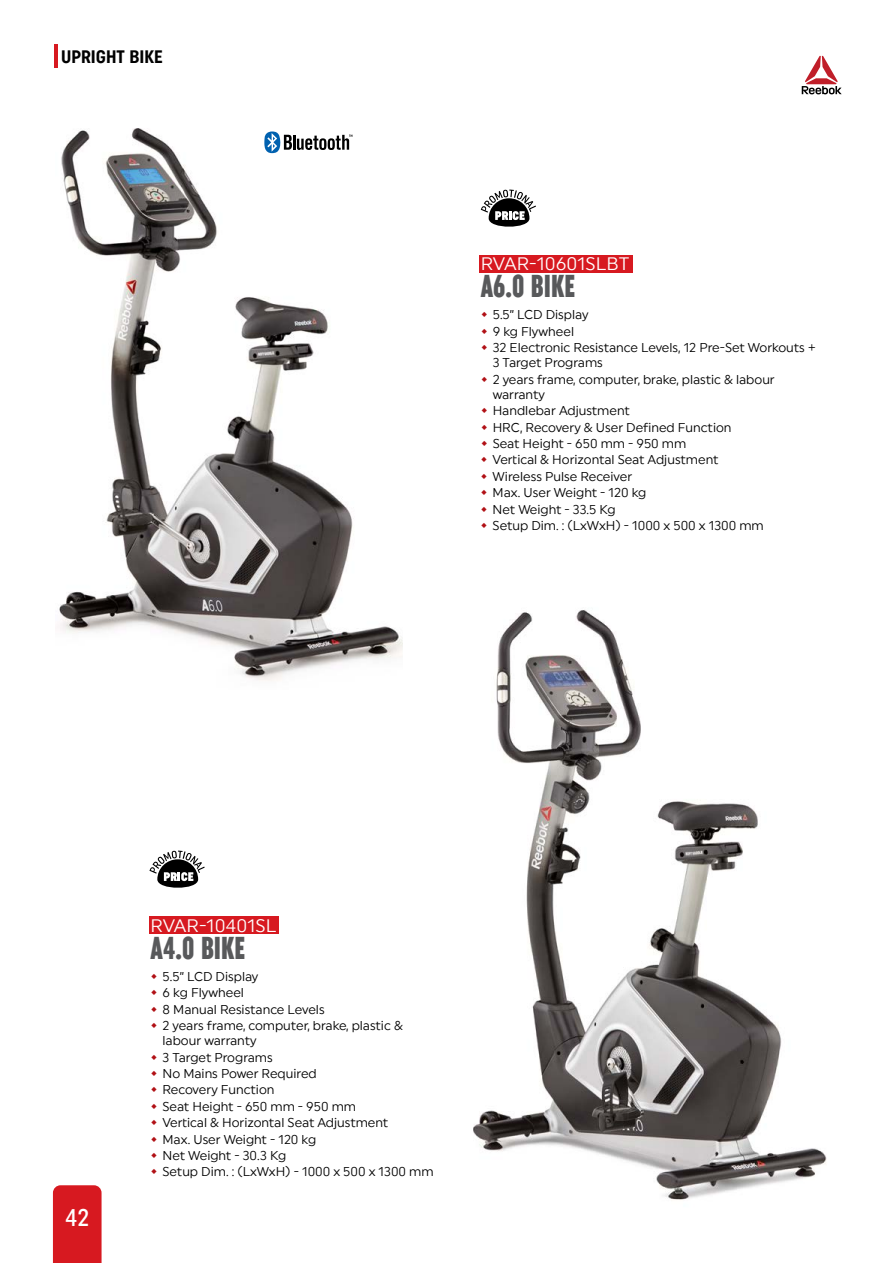
<style>
.page{position:relative;width:893px;height:1263px;background:#fff}
.page>*{position:absolute;margin:0;border:0;box-sizing:border-box;transform-origin:0 0}
.t1{font:31.5px "Uniform Extra Condensed 5";color:#58595b;scale:.95 1}
.t2{font:24px "Uniform Condensed 2";color:#fff}
.t3{font:18px "Uniform Regular 3";color:#fff}
.t4{font:18px "Uniform Condensed 4";color:#000}
.t5{font:12.75px/16.2px "Uniform Regular 3";color:#000}
</style>
<div class="page">
<div style="left:53px;top:1185px;width:49px;height:78px;background:#d71920"></div>
<hr style="left:54px;top:45px;width:3px;height:23px;background:#d71920">
<div style="left:480px;top:255px;width:153px;height:17px;background:#d71920"></div>
<img style="left:59px;top:128px;width:344px;height:553px">
<svg style="left:264px;top:131px;width:88px;height:22px"></svg>
<div style="left:149px;top:916px;width:129px;height:18px;background:#d71920"></div>
<img style="left:473px;top:610px;width:354px;height:590px">
<svg style="left:481px;top:190px;width:55px;height:37px"></svg>
<svg style="left:149px;top:850px;width:56px;height:38px"></svg>
<svg style="left:802px;top:56px;width:40px;height:38px"></svg>
<h3 class="t4" style="left:61px;top:46px;width:103px">UPRIGHT BIKE</h3>
<h3 class="t3" style="left:481px;top:253px;width:150px">RVAR-10601SLBT</h3>
<h1 class="t1" style="left:481px;top:268px;width:101px">A6.0 BIKE</h1>
<p class="t5" style="left:493px;top:306px;width:324px">5.5” LCD Display<br>9 kg Flywheel<br>32 Electronic Resistance Levels, 12 Pre-Set Workouts +<br>3 Target Programs<br>2 years frame, computer, brake, plastic &amp; labour warranty<br>Handlebar Adjustment<br>HRC, Recovery &amp; User Defined Function<br>Seat Height - 650 mm - 950 mm<br>Vertical &amp; Horizontal Seat Adjustment<br>Wireless Pulse Receiver<br>Max. User Weight - 120 kg<br>Net Weight - 33.5 Kg<br>Setup Dim. : (LxWxH) - 1000 x 500 x 1300 mm</p>
<h2 class="t2" style="left:65px;top:1203px;width:25px">42</h2>
<h3 class="t3" style="left:151px;top:915px;width:127px">RVAR-10401SL</h3>
<h1 class="t1" style="left:151px;top:930px;width:101px">A4.0 BIKE</h1>
<p class="t5" style="left:162px;top:968px;width:273px">5.5” LCD Display<br>6 kg Flywheel<br>8 Manual Resistance Levels<br>2 years frame, computer, brake, plastic &amp; labour warranty<br>3 Target Programs<br>No Mains Power Required<br>Recovery Function<br>Seat Height - 650 mm - 950 mm<br>Vertical &amp; Horizontal Seat Adjustment<br>Max. User Weight - 120 kg<br>Net Weight - 30.3 Kg<br>Setup Dim. : (LxWxH) - 1000 x 500 x 1300 mm</p>
</div>
